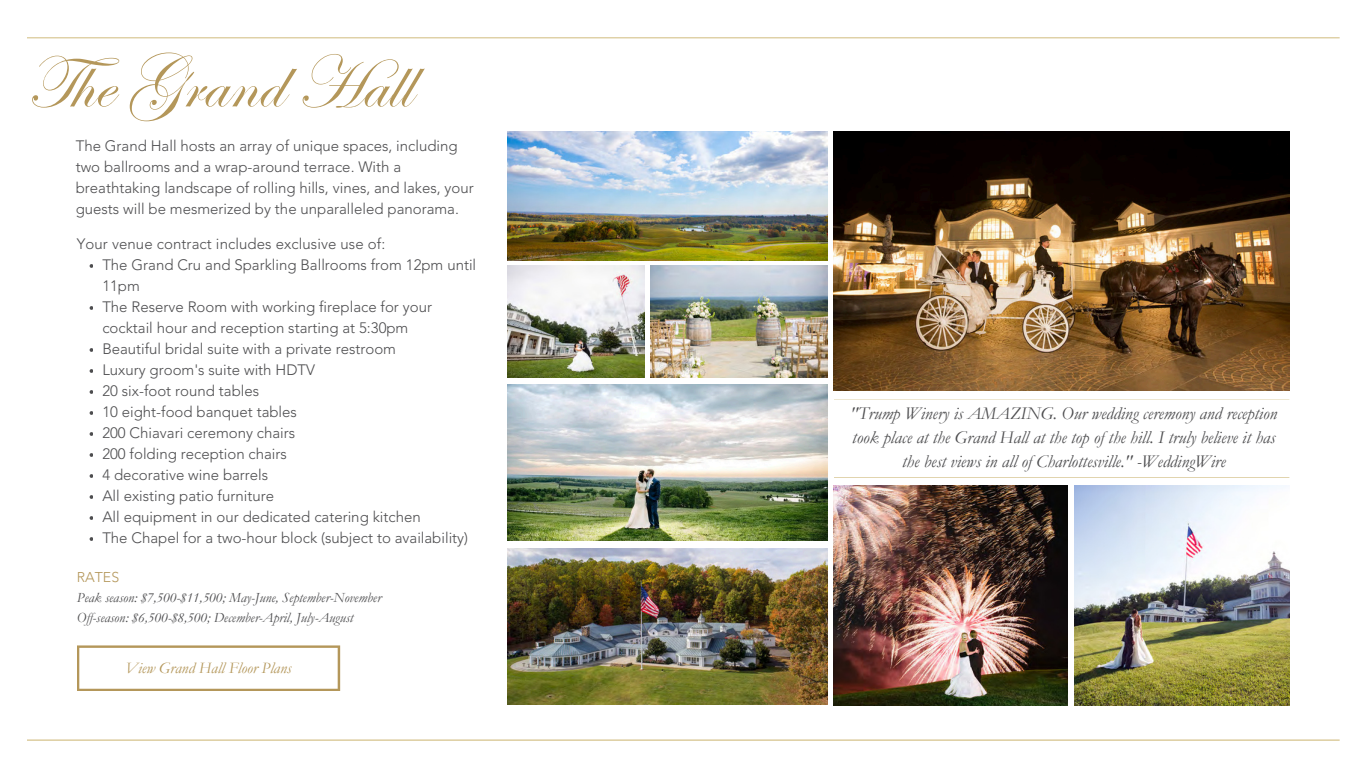
<style>
.page{position:relative;width:1366px;height:768px;background:#fff}
.page>*{position:absolute;margin:0;border:0;box-sizing:border-box;transform-origin:0 0}
.t1{font:75.1px "Edwardian Script ITC";color:#b4975a}
.t2{font:italic 18px/24px "Garamond";color:#4d4d4f;text-align:center}
.t3{font:italic 16px "Garamond";color:#b4975a}
.t4{font:300 15px/21px "Avenir LT Std";color:#4d4d4f}
.t5{font:italic 14.1px/19.5px "Garamond";color:#4d4d4f}
.t6{font:300 14.1px "Avenir LT Std";color:#b4975a}
</style>
<div class="page">
<svg style="left:27px;top:37px;width:1312px;height:1px"></svg>
<img style="left:834px;top:131px;width:455px;height:259px">
<img style="left:507px;top:131px;width:320px;height:129px">
<img style="left:834px;top:485px;width:234px;height:220px">
<svg style="left:27px;top:739px;width:1312px;height:2px"></svg>
<img style="left:651px;top:266px;width:176px;height:111px">
<img style="left:507px;top:266px;width:137px;height:111px">
<img style="left:507px;top:384px;width:320px;height:157px">
<img style="left:507px;top:548px;width:320px;height:157px">
<img style="left:1074px;top:485px;width:215px;height:220px">
<svg style="left:77px;top:645px;width:263px;height:46px"></svg>
<svg style="left:90px;top:264px;width:3px;height:4px"></svg>
<svg style="left:90px;top:306px;width:3px;height:4px"></svg>
<svg style="left:90px;top:348px;width:3px;height:4px"></svg>
<svg style="left:90px;top:369px;width:3px;height:4px"></svg>
<svg style="left:90px;top:390px;width:3px;height:4px"></svg>
<svg style="left:90px;top:411px;width:3px;height:4px"></svg>
<svg style="left:90px;top:432px;width:3px;height:4px"></svg>
<svg style="left:90px;top:453px;width:3px;height:4px"></svg>
<svg style="left:90px;top:474px;width:3px;height:4px"></svg>
<svg style="left:90px;top:495px;width:3px;height:4px"></svg>
<svg style="left:90px;top:516px;width:3px;height:4px"></svg>
<svg style="left:90px;top:537px;width:3px;height:4px"></svg>
<svg style="left:834px;top:399px;width:455px;height:1px"></svg>
<svg style="left:834px;top:477px;width:455px;height:1px"></svg>
<h1 class="t1" style="left:26px;top:42px;width:386px">The Grand Hall</h1>
<h3 class="t4" style="left:76px;top:137px;width:399px">The Grand Hall hosts an array of unique spaces, including two ballrooms and a wrap-around terrace. With a breathtaking landscape of rolling hills, vines, and lakes, your guests will be mesmerized by the unparalleled panorama.</h3>
<h3 class="t4" style="left:77px;top:235px;width:310px">Your venue contract includes exclusive use of:</h3>
<h3 class="t4" style="left:102px;top:256px;width:375px">The Grand Cru and Sparkling Ballrooms from 12pm until 11pm<br>The Reserve Room with working fireplace for your cocktail hour and reception starting at 5:30pm<br>Beautiful bridal suite with a private restroom<br>Luxury groom's suite with HDTV<br>20 six-foot round tables<br>10 eight-food banquet tables<br>200 Chiavari ceremony chairs<br>200 folding reception chairs<br>4 decorative wine barrels<br>All existing patio furniture<br>All equipment in our dedicated catering kitchen<br>The Chapel for a two-hour block (subject to availability)</h3>
<p class="t6" style="left:77px;top:571px;width:44px">RATES</p>
<p class="t5" style="left:77px;top:588px;width:306px">Peak season: $7,500-$11,500; May-June, September-November<br>Of -season: $6,500-$8,500; December-April, July-August</p>
<h3 class="t3" style="left:125px;top:659px;width:168px">View Grand Hall Floor Plans</h3>
<p class="t2" style="left:850px;top:401px;width:428px">"Trump Winery is AMAZING. Our wedding ceremony and reception took place at the Grand Hall at the top of the hill. I truly believe it has the best views in all of Charlottesville." -WeddingWire</p>
</div>
